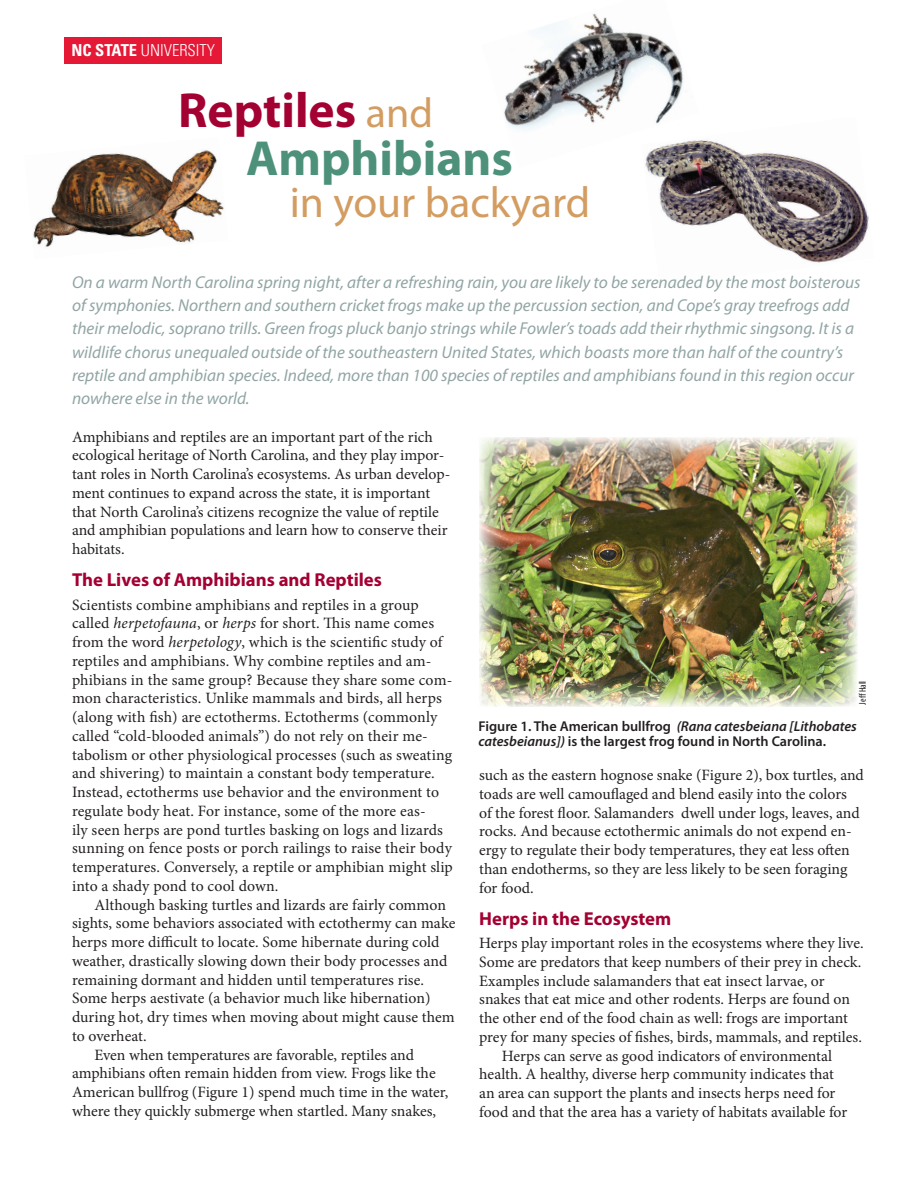
<style>
.page{position:relative;width:918px;height:1188px;background:#fff}
.page>*{position:absolute;margin:0;border:0;box-sizing:border-box;transform-origin:0 0}
.Level_2_head{font:700 49.5px "Myriad Pro";color:#a40133}
.Level_2_head-2{font:700 49.5px "Myriad Pro";color:#4d917a}
.Level_2_head-3{font:43.5px "Myriad Pro";color:#d39c61}
.Level_1_head{font:700 18.75px "Myriad Pro";color:#a40133}
.Intro{font:italic 17.25px/23.2px "Myriad Pro";color:#91a5a4}
.Level_2_head-4{font:300 condensed 16.5px "Univers";color:#fff}
.Body_Text{font:15.75px/18.8px "Minion Pro";color:#231f20}
.Cutline{font:600 14.25px/15.8px "Myriad Pro";color:#231f20}
.Photo_credit{font:condensed 9.75px "Myriad Pro";color:#231f20}
.s1{font-weight:700}
.s2{font-weight:400;font-size:42px;color:#d39c61}
.s3{font-style:italic}
</style>
<div class="page">
<img style="left:647px;top:140px;width:222px;height:123px">
<img style="left:479px;top:437px;width:378px;height:270px">
<div style="left:64px;top:37px;width:158px;height:26px;background:#e51836"></div>
<img style="left:33px;top:150px;width:191px;height:97px">
<img style="left:504px;top:13px;width:195px;height:155px">
<p class="Level_2_head-4" style="left:71px;top:41px;width:145px"><span class="s1">NC STATE</span> UNIVERSITY</p>
<p class="Level_2_head" style="left:178px;top:78px;width:256px">Reptiles <span class="s2">and</span></p>
<p class="Level_2_head-2" style="left:246px;top:126px;width:268px">Amphibians</p>
<p class="Level_2_head-3" style="left:290px;top:175px;width:302px">in your backyard</p>
<p class="Intro" style="left:72px;top:270px;width:790px">On a warm North Carolina spring night, after a refreshing rain, you are likely to be serenaded by the most boisterous of symphonies. Northern and southern cricket frogs make up the percussion section, and Cope’s gray treefrogs add their melodic, soprano trills. Green frogs pluck banjo strings while Fowler’s toads add their rhythmic singsong. It is a wildlife chorus unequaled outside of the southeastern United States, which boasts more than half of the country’s reptile and amphibian species. Indeed, more than 100 species of reptiles and amphibians found in this region occur nowhere else in the world.</p>
<p class="Body_Text" style="left:72px;top:427px;width:380px">Amphibians and reptiles are an important part of the rich ecological heritage of North Carolina, and they play impor&shy;tant roles in North Carolina’s ecosystems. As urban develop&shy;ment continues to expand across the state, it is important that North Carolina’s citizens recognize the value of reptile and amphibian populations and learn how to conserve their habitats.</p>
<p class="Level_1_head" style="left:72px;top:568px;width:312px">The Lives of Amphibians and Reptiles</p>
<p class="Body_Text" style="left:72px;top:595px;width:382px">Scientists combine amphibians and reptiles in a group called <span class="s3">herpetofauna</span>, or <span class="s3">herps</span> for short. This name comes from the word <span class="s3">herpetology</span>, which is the scientific study of reptiles and amphibians. Why combine reptiles and am&shy;phibians in the same group? Because they share some com&shy;mon characteristics. Unlike mammals and birds, all herps (along with fish) are ectotherms. Ectotherms (commonly called “cold-blooded animals”) do not rely on their me&shy;tabolism or other physiological processes (such as sweating and shivering) to maintain a constant body temperature.<br>Instead, ectotherms use behavior and the environment to regulate body heat. For instance, some of the more eas-<br>ily seen herps are pond turtles basking on logs and lizards sunning on fence posts or porch railings to raise their body temperatures. Conversely, a reptile or amphibian might slip into a shady pond to cool down.</p>
<p class="Body_Text" style="left:72px;top:895px;width:385px;text-indent:23px">Although basking turtles and lizards are fairly common sights, some behaviors associated with ectothermy can make herps more difficult to locate. Some hibernate during cold weather, drastically slowing down their body processes and remaining dormant and hidden until temperatures rise.<br>Some herps aestivate (a behavior much like hibernation) during hot, dry times when moving about might cause them to overheat.</p>
<p class="Body_Text" style="left:72px;top:1045px;width:378px;text-indent:23px">Even when temperatures are favorable, reptiles and amphibians often remain hidden from view. Frogs like the American bullfrog (Figure 1) spend much time in the water, where they quickly submerge when startled. Many snakes,</p>
<p class="Photo_credit" style="left:857px;top:705px;width:25px;rotate:-90deg">Jeff Hall</p>
<p class="Cutline" style="left:478px;top:718px;width:380px">Figure 1. The American bullfrog <span class="s3">(Rana catesbeiana [Lithobates catesbeianus])</span> is the largest frog found in North Carolina.</p>
<p class="Body_Text" style="left:479px;top:766px;width:386px">such as the eastern hognose snake (Figure 2), box turtles, and toads are well camouflaged and blend easily into the colors<br>of the forest floor. Salamanders dwell under logs, leaves, and rocks. And because ectothermic animals do not expend en&shy;ergy to regulate their body temperatures, they eat less often than endotherms, so they are less likely to be seen foraging for food.</p>
<p class="Level_1_head" style="left:479px;top:906px;width:194px">Herps in the Ecosystem</p>
<p class="Body_Text" style="left:479px;top:934px;width:386px">Herps play important roles in the ecosystems where they live.<br>Some are predators that keep numbers of their prey in check.<br>Examples include salamanders that eat insect larvae, or snakes that eat mice and other rodents. Herps are found on the other end of the food chain as well: frogs are important prey for many species of fishes, birds, mammals, and reptiles.</p>
<p class="Body_Text" style="left:479px;top:1046px;width:369px;text-indent:23px">Herps can serve as good indicators of environmental health. A healthy, diverse herp community indicates that an area can support the plants and insects herps need for food and that the area has a variety of habitats available for</p>
</div>
